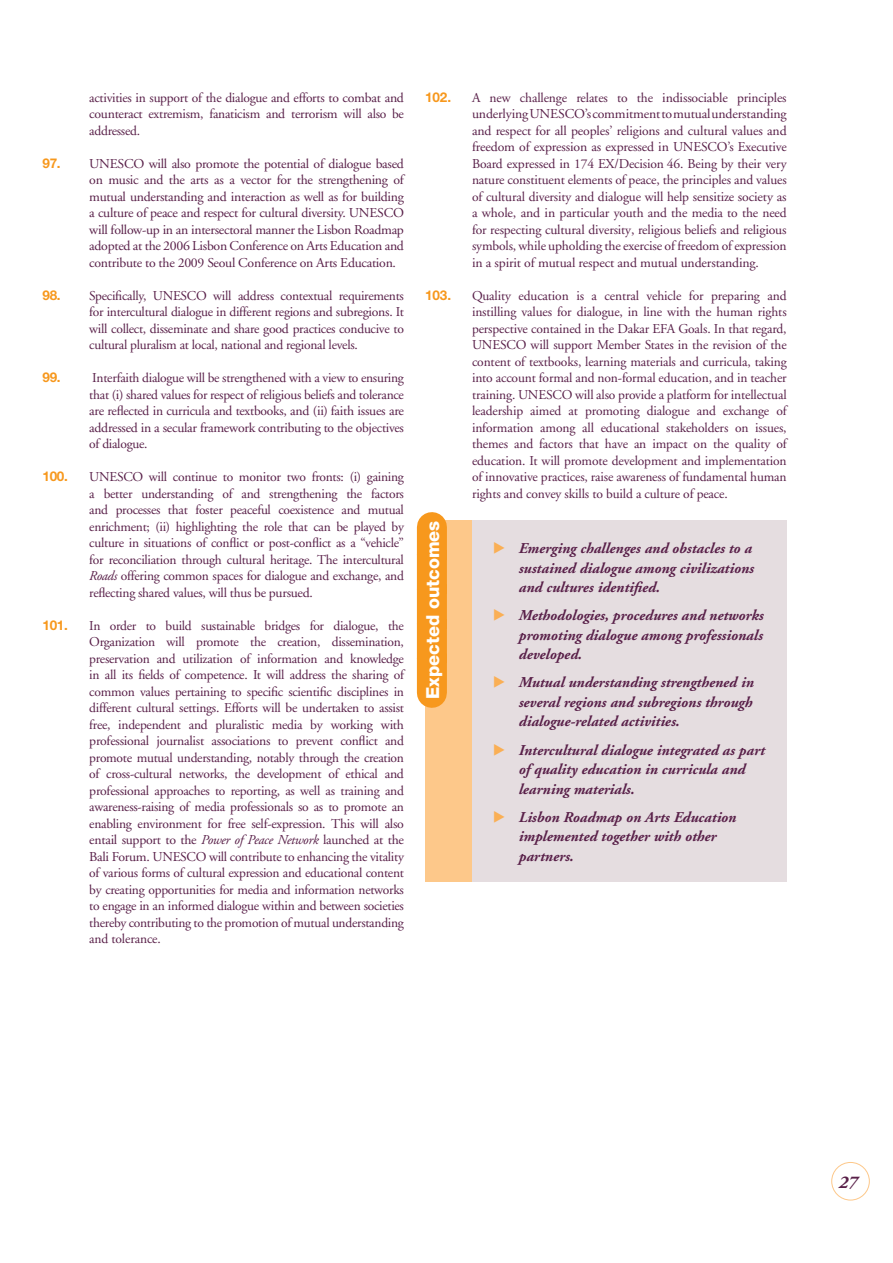
<style>
.page{position:relative;width:893px;height:1263px;background:#fff}
.page>*{position:absolute;margin:0;border:0;box-sizing:border-box;transform-origin:0 0}
.t1{font:800 18px "Helvetica Neue";color:#fff}
.t2{font:italic 700 18px "Adobe Garamond";color:#592049}
.t3{font:italic 700 15px/19.5px "Adobe Garamond";color:#592049}
.t4{font:13.5px/16.5px "Adobe Garamond";letter-spacing:-.02em;color:#592049;text-align:justify}
.t5{font:700 13.5px "Helvetica Neue";letter-spacing:-.015em;color:#f7981d}
.s1{font-family:"Helvetica Neue";font-weight:700;color:#f7981d}
.s2{font-style:italic}
.s3{font-family:"European Pi Three";font-weight:400;font-style:normal;color:#faaf55}
</style>
<div class="page">
<div style="left:831px;top:1162px;width:39px;height:38px;border:1px solid #fdc88a;border-radius:50%"></div>
<div style="left:425px;top:521px;width:47px;height:361px;background:#fdc88a"></div>
<div style="left:472px;top:521px;width:315px;height:361px;background:#e5dde0"></div>
<div style="left:417px;top:527px;width:30px;height:166px;background:#f7981d"></div>
<p class="t4" style="left:89px;top:90px;width:316px">activities in support of the dialogue and efforts to combat and counteract extremism, fanaticism and terrorism will also be addressed.</p>
<p class="t4" style="left:89px;top:156px;width:316px;text-indent:-47px"><span class="s1">97.</span> UNESCO will also promote the potential of dialogue based on music and the arts as a vector for the strengthening of mutual understanding and interaction as well as for building a culture of peace and respect for cultural diversity. UNESCO will follow-up in an intersectoral manner the Lisbon Roadmap adopted at the 2006 Lisbon Conference on Arts Education and contribute to the 2009 Seoul Conference on Arts Education.</p>
<p class="t4" style="left:89px;top:288px;width:316px;text-indent:-47px"><span class="s1">98.</span> Specifically, UNESCO will address contextual requirements for intercultural dialogue in different regions and subregions. It will collect, disseminate and share good practices conducive to cultural pluralism at local, national and regional levels.</p>
<p class="t4" style="left:89px;top:371px;width:316px;text-indent:-47px"><span class="s1">99.</span> Interfaith dialogue will be strengthened with a view to ensuring that (i) shared values for respect of religious beliefs and tolerance are reflected in curricula and textbooks, and (ii) faith issues are addressed in a secular framework contributing to the objectives of dialogue.</p>
<p class="t5" style="left:43px;top:471px;width:27px">100.</p>
<p class="t4" style="left:89px;top:470px;width:316px">UNESCO will continue to monitor two fronts: (i) gaining a better understanding of and strengthening the factors and processes that foster peaceful coexistence and mutual enrichment; (ii) highlighting the role that can be played by culture in situations of conflict or post-conflict as a “vehicle” for reconciliation through cultural heritage. The intercultural <span class="s2">Roads</span> offering common spaces for dialogue and exchange, and reflecting shared values, will thus be pursued.</p>
<p class="t5" style="left:43px;top:620px;width:27px">101.</p>
<p class="t4" style="left:89px;top:618px;width:316px">In order to build sustainable bridges for dialogue, the Organization will promote the creation, dissemination, preservation and utilization of information and knowledge in all its fields of competence. It will address the sharing of common values pertaining to specific scientific disciplines in different cultural settings. Efforts will be undertaken to assist free, independent and pluralistic media by working with professional journalist associations to prevent conflict and promote mutual understanding, notably through the creation of cross-cultural networks, the development of ethical and professional approaches to reporting, as well as training and awareness-raising of media professionals so as to promote an enabling environment for free self-expression. This will also entail support to the <span class="s2">Power of Peace Network</span> launched at the Bali Forum. UNESCO will contribute to enhancing the vitality of various forms of cultural expression and educational content by creating opportunities for media and information networks to engage in an informed dialogue within and between societies thereby contributing to the promotion of mutual understanding and tolerance.</p>
<p class="t5" style="left:425px;top:92px;width:27px">102.</p>
<p class="t4" style="left:472px;top:90px;width:316px">A new challenge relates to the indissociable principles underlying UNESCO’s commitment to mutual understanding and respect for all peoples’ religions and cultural values and freedom of expression as expressed in UNESCO’s Executive Board expressed in 174 EX/Decision 46. Being by their very nature constituent elements of peace, the principles and values of cultural diversity and dialogue will help sensitize society as a whole, and in particular youth and the media to the need for respecting cultural diversity, religious beliefs and religious symbols, while upholding the exercise of freedom of expression in a spirit of mutual respect and mutual understanding.</p>
<p class="t5" style="left:425px;top:290px;width:27px">103.</p>
<p class="t4" style="left:472px;top:288px;width:316px">Quality education is a central vehicle for preparing and instilling values for dialogue, in line with the human rights perspective contained in the Dakar EFA Goals. In that regard, UNESCO will support Member States in the revision of the content of textbooks, learning materials and curricula, taking into account formal and non-formal education, and in teacher training. UNESCO will also provide a platform for intellectual leadership aimed at promoting dialogue and exchange of information among all educational stakeholders on issues, themes and factors that have an impact on the quality of education. It will promote development and implementation of innovative practices, raise awareness of fundamental human rights and convey skills to build a culture of peace.</p>
<h1 class="t1" style="left:426px;top:699px;width:180px;rotate:-90deg">Expected outcomes</h1>
<p class="t3" style="left:519px;top:540px;width:237px;text-indent:-26px"><span class="s3">-</span> Emerging challenges and obstacles to a sustained dialogue among civilizations and cultures identified.</p>
<p class="t3" style="left:519px;top:607px;width:246px;text-align:justify;text-indent:-26px"><span class="s3">-</span> Methodologies, procedures and networks promoting dialogue among professionals developed.</p>
<p class="t3" style="left:519px;top:674px;width:237px;text-align:justify;text-indent:-26px"><span class="s3">-</span> Mutual understanding strengthened in several regions and subregions through dialogue-related activities.</p>
<p class="t3" style="left:519px;top:741px;width:248px;text-indent:-26px"><span class="s3">-</span> Intercultural dialogue integrated as part of quality education in curricula and learning materials.</p>
<p class="t3" style="left:519px;top:808px;width:219px;text-indent:-26px"><span class="s3">-</span> Lisbon Roadmap on Arts Education implemented together with other partners.</p>
<h1 class="t2" style="left:839px;top:1175px;width:20px">27</h1>
</div>
